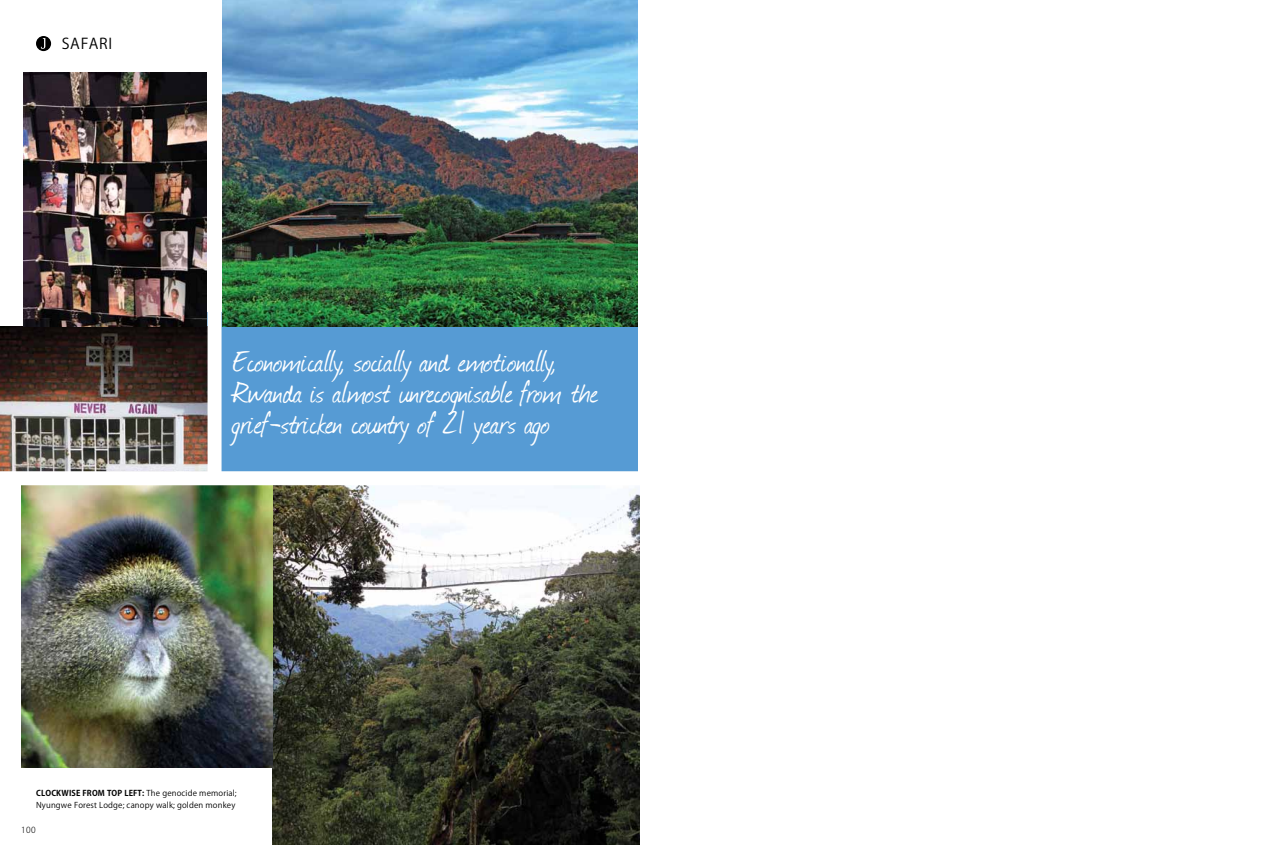
<style>
.page{position:relative;width:1276px;height:845px;background:#fff}
.page>*{position:absolute;margin:0;border:0;box-sizing:border-box;transform-origin:0 0}
.t1{font:35.4px/31px "Journal";letter-spacing:.01em;color:#fff}
.t2{font:14.8px "Koz Go Pr 6 N";letter-spacing:.05em;color:#000}
.t3{font:300 8.3px "Koz Go Pr 6 N";color:#000}
.t4{font:8px/12px "Koz Go Pr 6 N";letter-spacing:.02em;color:#000}
.s1{font-weight:700}
</style>
<div class="page">
<div style="left:190px;top:312px;width:448px;height:192px;background:#569bd4"></div>
<img style="left:272px;top:485px;width:367px;height:360px">
<img style="left:0;top:326px;width:207px;height:145px">
<img style="left:24px;top:73px;width:183px;height:253px">
<img style="left:21px;top:485px;width:251px;height:282px">
<svg style="left:36px;top:36px;width:15px;height:15px"></svg>
<svg style="left:41px;top:38px;width:4px;height:11px"></svg>
<div style="left:207px;top:1px;width:14px;height:477px;background:#fff"></div>
<div style="left:0;top:471px;width:666px;height:14px;background:#fff"></div>
<img style="left:222px;top:1px;width:416px;height:325px">
<p class="t2" style="left:62px;top:35px;width:52px">SAFARI</p>
<p class="t1" style="left:233px;top:345px;width:367px">Economically, socially and emotionally,<br>Rwanda is almost unrecognisable from the grief-stricken country of 21 years ago</p>
<p class="t4" style="left:36px;top:787px;width:202px"><span class="s1">CLOCKWISE FROM TOP LEFT:</span> The genocide memorial;<br>Nyungwe Forest Lodge; canopy walk; golden monkey</p>
<p class="t3" style="left:21px;top:825px;width:16px">100</p>
</div>
